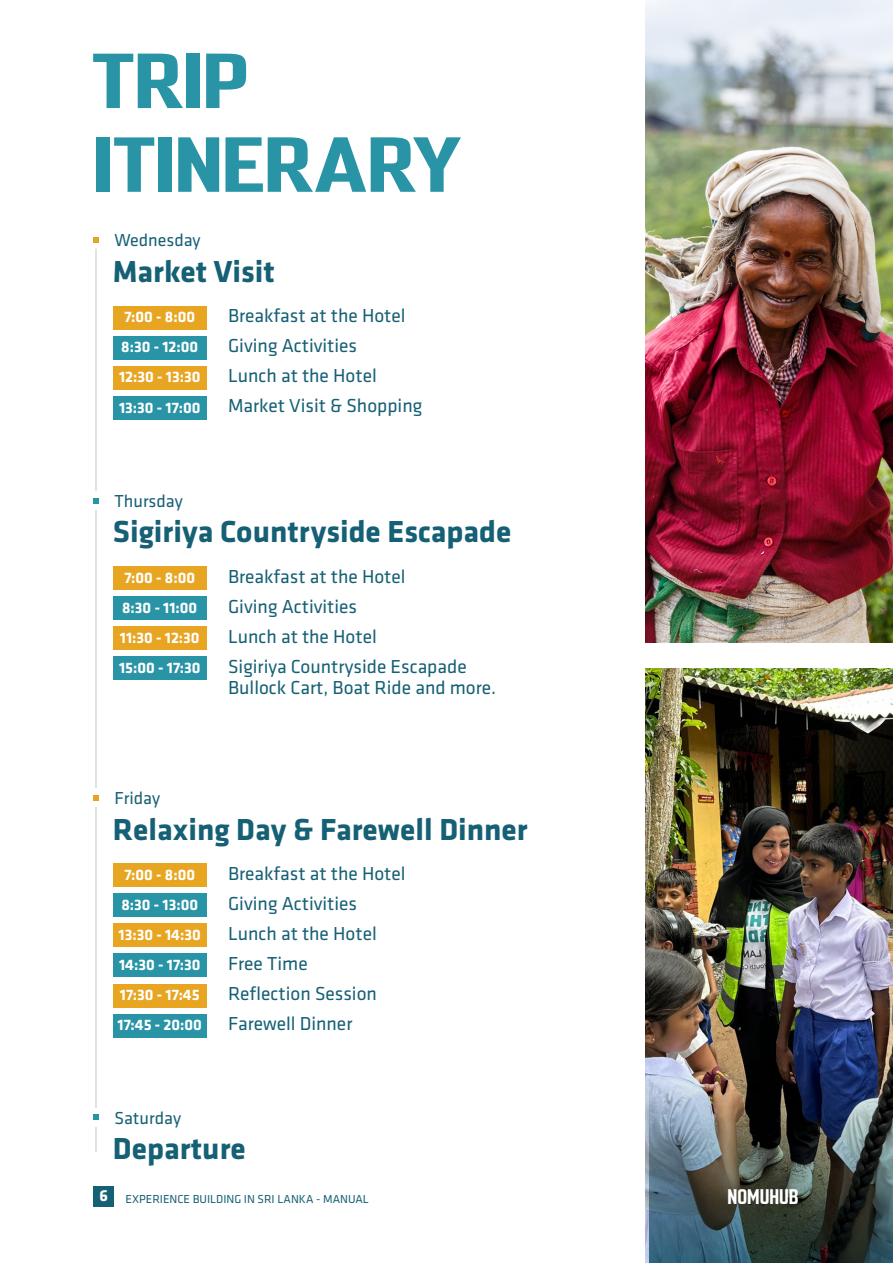
<style>
.page{position:relative;width:893px;height:1263px;background:#fff}
.page>*{position:absolute;margin:0;border:0;box-sizing:border-box;transform-origin:0 0}
.t1{font:500 condensed 69.75px/83.7px "Enamela W01";letter-spacing:-.005em;color:#2894a6;scale:1.47 1}
.t2{font:700 31.5px "Klavika";color:#166075}
.t3{font:19.5px/29.8px "Klavika";color:#166075}
.t4{font:500 condensed 18.9px "Enamela W01";color:#fff;scale:1.09 1}
.t5{font:18px "Klavika";color:#166075}
.t6{font:700 15.75px "Klavika";color:#fff}
.t7{font:12px "Klavika";color:#166075}
.s1{font-weight:700;font-size:16.5px;color:#fff}
</style>
<div class="page">
<img style="left:646px;top:0;width:247px;height:642px">
<img style="left:646px;top:668px;width:247px;height:595px">
<img style="left:650px;top:914px;width:243px;height:349px">
<div style="left:93px;top:1186px;width:21px;height:20px;background:#166075"></div>
<svg style="left:93px;top:237px;width:6px;height:5px"></svg>
<hr style="left:96px;top:249px;width:1px;height:903px;background:#c6c5c4">
<div style="left:113px;top:306px;width:94px;height:23px;background:#e8a521"></div>
<div style="left:113px;top:336px;width:94px;height:23px;background:#2894a6"></div>
<div style="left:113px;top:366px;width:94px;height:23px;background:#e8a521"></div>
<div style="left:113px;top:396px;width:94px;height:23px;background:#2894a6"></div>
<div style="left:113px;top:566px;width:94px;height:24px;background:#e8a521"></div>
<div style="left:113px;top:596px;width:94px;height:24px;background:#2894a6"></div>
<div style="left:113px;top:626px;width:94px;height:24px;background:#e8a521"></div>
<div style="left:113px;top:657px;width:94px;height:23px;background:#2894a6"></div>
<div style="left:87px;top:492px;width:18px;height:18px;background:#fff"></div>
<svg style="left:93px;top:498px;width:6px;height:6px"></svg>
<div style="left:87px;top:1108px;width:18px;height:18px;background:#fff"></div>
<svg style="left:93px;top:1114px;width:6px;height:6px"></svg>
<div style="left:113px;top:863px;width:94px;height:24px;background:#e8a521"></div>
<div style="left:113px;top:894px;width:94px;height:23px;background:#2894a6"></div>
<div style="left:113px;top:924px;width:94px;height:23px;background:#e8a521"></div>
<div style="left:113px;top:954px;width:94px;height:23px;background:#2894a6"></div>
<div style="left:113px;top:984px;width:94px;height:23px;background:#e8a521"></div>
<div style="left:113px;top:1014px;width:94px;height:23px;background:#2894a6"></div>
<div style="left:87px;top:789px;width:18px;height:18px;background:#fff"></div>
<svg style="left:93px;top:795px;width:6px;height:6px"></svg>
<h1 class="t1" style="left:92px;top:38px;width:253px">TRIP<br>ITINERARY</h1>
<p class="t5" style="left:114px;top:231px;width:88px">Wednesday</p>
<h2 class="t2" style="left:113px;top:254px;width:163px">Market Visit</h2>
<p class="t6" style="left:124px;top:308px;width:72px">7:00 - 8:00</p>
<p class="t3" style="left:228px;top:301px;width:179px">Breakfast at the Hotel</p>
<p class="t6" style="left:121px;top:339px;width:78px">8:30 - 12:00</p>
<p class="t3" style="left:228px;top:331px;width:131px">Giving Activities</p>
<p class="t6" style="left:119px;top:369px;width:83px">12:30 - 13:30</p>
<p class="t3" style="left:228px;top:361px;width:150px">Lunch at the Hotel</p>
<p class="t6" style="left:119px;top:399px;width:83px">13:30 - 17:00</p>
<p class="t3" style="left:228px;top:391px;width:196px">Market Visit &amp; Shopping</p>
<p class="t5" style="left:114px;top:491px;width:70px">Thursday</p>
<h2 class="t2" style="left:113px;top:515px;width:400px">Sigiriya Countryside Escapade</h2>
<p class="t6" style="left:124px;top:569px;width:72px">7:00 - 8:00</p>
<p class="t3" style="left:228px;top:561px;width:179px">Breakfast at the Hotel</p>
<p class="t6" style="left:122px;top:599px;width:77px">8:30 - 11:00</p>
<p class="t3" style="left:228px;top:591px;width:131px">Giving Activities</p>
<p class="t6" style="left:120px;top:629px;width:81px">11:30 - 12:30</p>
<p class="t3" style="left:228px;top:622px;width:240px">Lunch at the Hotel<br>Sigiriya Countryside Escapade</p>
<p class="t3" style="left:228px;top:673px;width:270px">Bullock Cart, Boat Ride and more.</p>
<p class="t6" style="left:119px;top:659px;width:83px">15:00 - 17:30</p>
<p class="t5" style="left:114px;top:788px;width:47px">Friday</p>
<h2 class="t2" style="left:113px;top:812px;width:416px">Relaxing Day &amp; Farewell Dinner</h2>
<p class="t6" style="left:124px;top:866px;width:72px">7:00 - 8:00</p>
<p class="t3" style="left:228px;top:859px;width:179px">Breakfast at the Hotel</p>
<p class="t6" style="left:121px;top:896px;width:78px">8:30 - 13:00</p>
<p class="t3" style="left:228px;top:889px;width:131px">Giving Activities</p>
<p class="t6" style="left:119px;top:926px;width:84px">13:30 - 14:30</p>
<p class="t3" style="left:228px;top:919px;width:150px">Lunch at the Hotel</p>
<p class="t6" style="left:119px;top:956px;width:83px">14:30 - 17:30</p>
<p class="t3" style="left:228px;top:949px;width:81px">Free Time</p>
<p class="t6" style="left:120px;top:986px;width:81px">17:30 - 17:45</p>
<p class="t3" style="left:228px;top:979px;width:150px">Reflection Session</p>
<p class="t6" style="left:118px;top:1016px;width:86px">17:45 - 20:00</p>
<p class="t3" style="left:228px;top:1009px;width:126px">Farewell Dinner</p>
<p class="t5" style="left:114px;top:1108px;width:68px">Saturday</p>
<h2 class="t2" style="left:113px;top:1131px;width:134px">Departure</h2>
<p class="t7" style="left:99px;top:1192px;width:271px"><span class="s1">6</span> EXPERIENCE BUILDING IN SRI LANKA - MANUAL</p>
<p class="t4" style="left:727px;top:1184px;width:67px">NOMUHUB</p>
</div>
